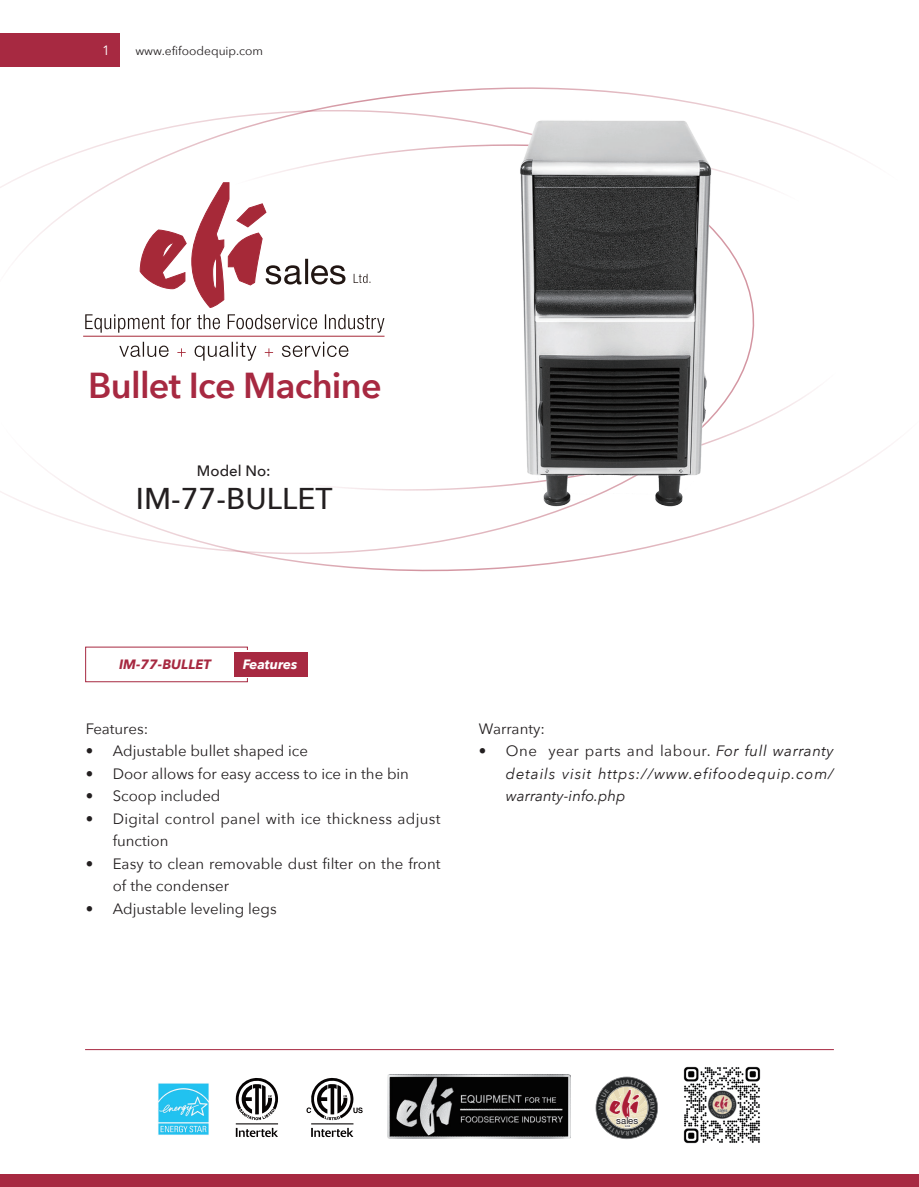
<style>
.page{position:relative;width:919px;height:1187px;background:#fff}
.page>*{position:absolute;margin:0;border:0;box-sizing:border-box;transform-origin:0 0}
.t1{font:600 36px "Avenir Next";letter-spacing:-.02em;color:#a72941}
.t2{font:31.95px "Choc ICG";color:#aa1c36}
.t3{font:500 30px "Avenir Next";color:#231f20}
.t4{font:15px/22.5px "Avenir Next";color:#231f20}
.t5{font:italic 15px/22.5px "Avenir Next";letter-spacing:.055em;color:#231f20;text-align:justify}
.t6{font:15px/22.5px "Avenir Next";letter-spacing:.02em;color:#231f20}
.t7{font:500 15px "Avenir Next";color:#231f20}
.t8{font:italic 700 13.5px "Avenir Next";color:#a72941}
.t9{font:italic 700 13.5px "Avenir Next";letter-spacing:-.005em;color:#fff}
.t10{font:13.5px "Avenir Next";color:#fff}
.t11{font:12px "Avenir Next";color:#231f20}
.t12{font:9.6px "Helvetica Neue";letter-spacing:.01em;color:#231f20}
.t13{font:500 3px "Helvetica Neue";color:#231f20}
.s1{font-style:normal}
</style>
<div class="page">
<svg style="left:0;top:90px;width:893px;height:482px"></svg>
<svg style="left:282px;top:342px;width:66px;height:15px"></svg>
<svg style="left:265px;top:348px;width:8px;height:8px"></svg>
<svg style="left:194px;top:342px;width:62px;height:18px"></svg>
<svg style="left:177px;top:348px;width:9px;height:8px"></svg>
<svg style="left:119px;top:342px;width:50px;height:15px"></svg>
<hr style="left:83px;top:336px;width:301px;height:1px;background:#a62938">
<svg style="left:353px;top:274px;width:17px;height:9px"></svg>
<svg style="left:85px;top:314px;width:299px;height:19px"></svg>
<svg style="left:140px;top:182px;width:205px;height:126px"></svg>
<div style="left:0;top:1174px;width:918px;height:12px;background:#a72941"></div>
<hr style="left:85px;top:1049px;width:748px;height:1px;background:#a72941">
<div style="left:0;top:33px;width:119px;height:34px;background:#a72941"></div>
<div style="left:85px;top:646px;width:163px;height:36px;border:1px solid #a72941"></div>
<div style="left:87px;top:650px;width:176px;height:27px;background:#fff"></div>
<div style="left:234px;top:652px;width:73px;height:24px;background:#a72941"></div>
<img style="left:447px;top:87px;width:341px;height:467px">
<img style="left:158px;top:1083px;width:51px;height:52px">
<img style="left:387px;top:1074px;width:183px;height:64px">
<img style="left:683px;top:1066px;width:78px;height:78px">
<svg style="left:311px;top:1127px;width:42px;height:9px"></svg>
<svg style="left:306px;top:1077px;width:56px;height:43px"></svg>
<hr style="left:311px;top:1123px;width:42px;height:1px;background:#060303">
<svg style="left:236px;top:1127px;width:42px;height:9px"></svg>
<svg style="left:236px;top:1078px;width:42px;height:42px"></svg>
<hr style="left:236px;top:1123px;width:42px;height:1px;background:#060303">
<svg style="left:595px;top:1076px;width:63px;height:62px"></svg>
<p class="t10" style="left:102px;top:38px;width:9px">1</p>
<p class="t11" style="left:135px;top:40px;width:129px">www.efifoodequip.com</p>
<h1 class="t1" style="left:88px;top:355px;width:295px">Bullet Ice Machine</h1>
<p class="t7" style="left:197px;top:458px;width:75px">Model No:</p>
<h3 class="t3" style="left:136px;top:472px;width:198px">IM-77-BULLET</h3>
<p class="t8" style="left:119px;top:652px;width:93px">IM-77-BULLET</p>
<p class="t9" style="left:243px;top:652px;width:56px">Features</p>
<p class="t4" style="left:86px;top:716px;width:64px">Features:</p>
<p class="t4" style="left:86px;top:739px;width:224px">• Adjustable bullet shaped ice</p>
<p class="t4" style="left:86px;top:761px;width:325px">• Door allows for easy access to ice in the bin</p>
<p class="t4" style="left:86px;top:784px;width:136px">• Scoop included</p>
<p class="t6" style="left:113px;top:806px;width:329px;text-indent:-27px">• Digital control panel with ice thickness adjust function</p>
<p class="t4" style="left:113px;top:851px;width:329px;text-indent:-27px">• Easy to clean removable dust filter on the front of the condenser</p>
<p class="t4" style="left:86px;top:896px;width:192px">• Adjustable leveling legs</p>
<p class="t4" style="left:479px;top:716px;width:67px">Warranty:</p>
<p class="t5" style="left:506px;top:739px;width:329px;text-indent:-27px"><span class="s1">• One year parts and labour.</span> For full warranty details visit https://www.efifoodequip.com/ warranty-info.php</p>
<h2 class="t2" style="left:608px;top:1082px;width:32px">efi</h2>
<p class="t13" style="left:625px;top:1123px;width:7px">Ltd.</p>
<p class="t12" style="left:616px;top:1114px;width:24px">sales</p>
</div>
